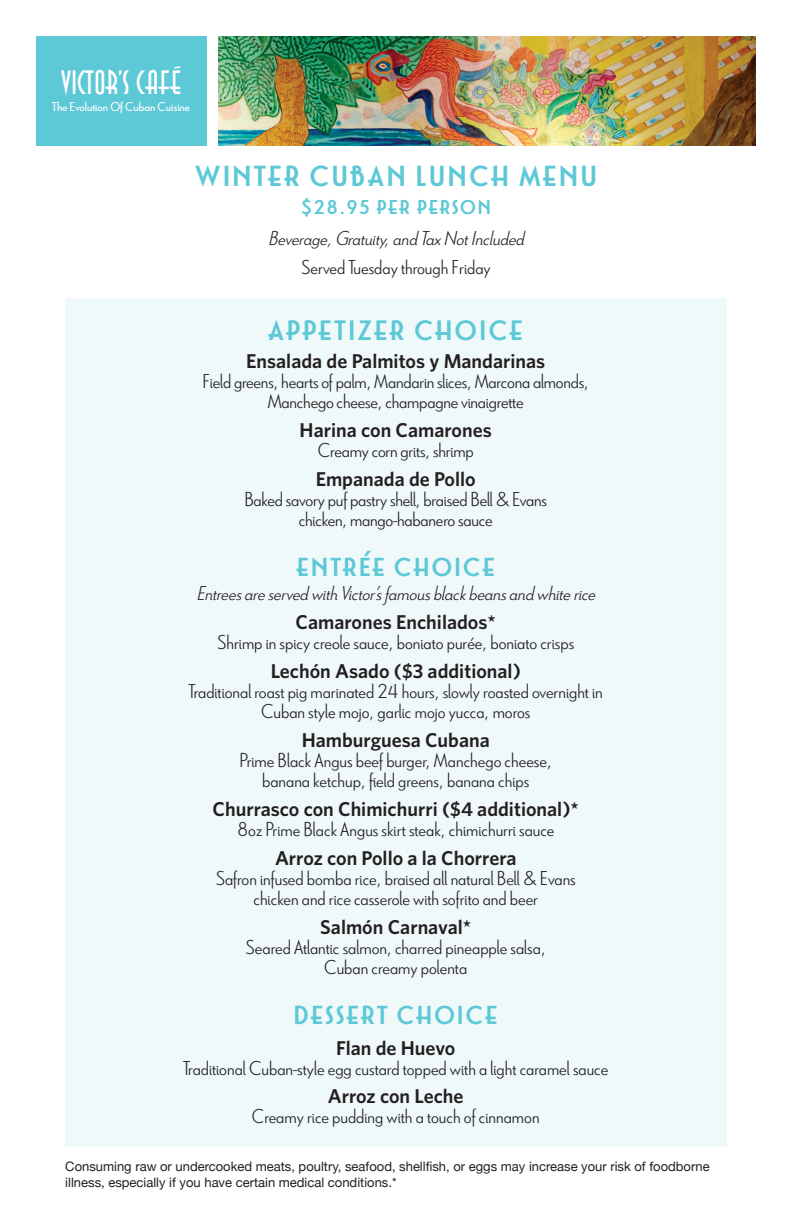
<style>
.page{position:relative;width:792px;height:1224px;background:#fff}
.page>*{position:absolute;margin:0;border:0;box-sizing:border-box;transform-origin:0 0}
.t1{font:33.6px "Anna";color:#fff}
.Menu_Sections{font:700 29px "Le Havre";letter-spacing:.09em;color:#5dc8d6}
.Menu_Sections-2{font:700 28px "Le Havre";letter-spacing:.09em;color:#5dc8d6}
.Menu_Sections-3{font:700 26px "Le Havre";letter-spacing:.09em;color:#5dc8d6}
.Names{font:300 20px/20px "Le Havre";color:#231f20;text-align:center}
.Descriptions{font:300 20px/20px "Le Havre";color:#231f20;text-align:center}
.Names-2{font:italic 300 20px "Le Havre";color:#231f20}
.Menu_Sections-4{font:700 20px "Le Havre";letter-spacing:.09em;color:#5dc8d6}
.Tapas_Names{font:13px/15.6px "Helvetica Neue";color:#231f20}
.t2{font:12.8px "Le Havre";color:#fff}
.s1{font-family:"Whitney";font-weight:600}
</style>
<div class="page">
<div style="left:65px;top:298px;width:662px;height:848px;background:#eff9fa"></div>
<div style="left:36px;top:36px;width:170px;height:109px;background:#5dc8d6"></div>
<img style="left:218px;top:36px;width:537px;height:109px">
<p class="t1" style="left:61px;top:65px;width:122px">VICTOR’S CAFÉ</p>
<p class="t2" style="left:52px;top:98px;width:139px">The Evolution Of Cuban Cuisine</p>
<p class="Menu_Sections" style="left:195px;top:157px;width:403px">WINTER CUBAN LUNCH MENU</p>
<p class="Menu_Sections-4" style="left:301px;top:194px;width:191px">$28.95 PER PERSON</p>
<p class="Names-2" style="left:268px;top:223px;width:257px">Beverage, Gratuity, and Tax Not Included</p>
<p class="Names" style="left:301px;top:256px;width:191px">Served Tuesday through Friday</p>
<p class="Menu_Sections-2" style="left:269px;top:312px;width:256px">APPETIZER CHOICE</p>
<p class="Names" style="left:203px;top:351px;width:388px"><span class="s1">Ensalada de Palmitos y Mandarinas<br></span>Field greens, hearts of palm, Mandarin slices, Marcona almonds,</p>
<p class="Names" style="left:268px;top:391px;width:257px">Manchego cheese, champagne vinaigrette</p>
<p class="Names" style="left:300px;top:420px;width:194px"><span class="s1">Harina con Camarones<br></span>Creamy corn grits, shrimp</p>
<p class="Names" style="left:244px;top:469px;width:304px"><span class="s1">Empanada de Pollo<br></span>Baked savory puf pastry shell, braised Bell &amp; Evans chicken, mango-habanero sauce</p>
<p class="Menu_Sections-3" style="left:297px;top:550px;width:200px">ENTRÉE CHOICE</p>
<p class="Names-2" style="left:196px;top:578px;width:400px">Entrees are served with Victor’s famous black beans and white rice</p>
<p class="Names" style="left:217px;top:612px;width:358px"><span class="s1">Camarones Enchilados*<br></span>Shrimp in spicy creole sauce, boniato purée, boniato crisps</p>
<p class="Names" style="left:189px;top:661px;width:416px"><span class="s1">Lechón Asado ($3 additional)<br></span>Traditional roast pig marinated 24 hours, slowly roasted overnight in<br>Cuban style mojo, garlic mojo yucca, moros</p>
<p class="Names" style="left:240px;top:730px;width:314px"><span class="s1">Hamburguesa Cubana<br></span>Prime Black Angus beef burger, Manchego cheese, banana ketchup, field greens, banana chips</p>
<p class="Names" style="left:213px;top:799px;width:368px"><span class="s1">Churrasco con Chimichurri ($4 additional)*<br></span>8oz Prime Black Angus skirt steak, chimichurri sauce</p>
<p class="Names" style="left:216px;top:848px;width:362px"><span class="s1">Arroz con Pollo a la Chorrera<br></span>Safron infused bomba rice, braised all natural Bell &amp; Evans chicken and rice casserole with sofrito and beer</p>
<p class="Names" style="left:246px;top:917px;width:302px"><span class="s1">Salmón Carnaval*<br></span>Seared Atlantic salmon, charred pineapple salsa,<br>Cuban creamy polenta</p>
<p class="Menu_Sections-3" style="left:294px;top:998px;width:205px">DESSERT CHOICE</p>
<p class="Descriptions" style="left:183px;top:1038px;width:427px"><span class="s1">Flan de Huevo<br></span>Traditional Cuban-style egg custard topped with a light caramel sauce</p>
<p class="Descriptions" style="left:252px;top:1086px;width:289px"><span class="s1">Arroz con Leche<br></span>Creamy rice pudding with a touch of cinnamon</p>
<p class="Tapas_Names" style="left:65px;top:1160px;width:646px">Consuming raw or undercooked meats, poultry, seafood, shellfish, or eggs may increase your risk of foodborne illness, especially if you have certain medical conditions.*</p>
</div>
